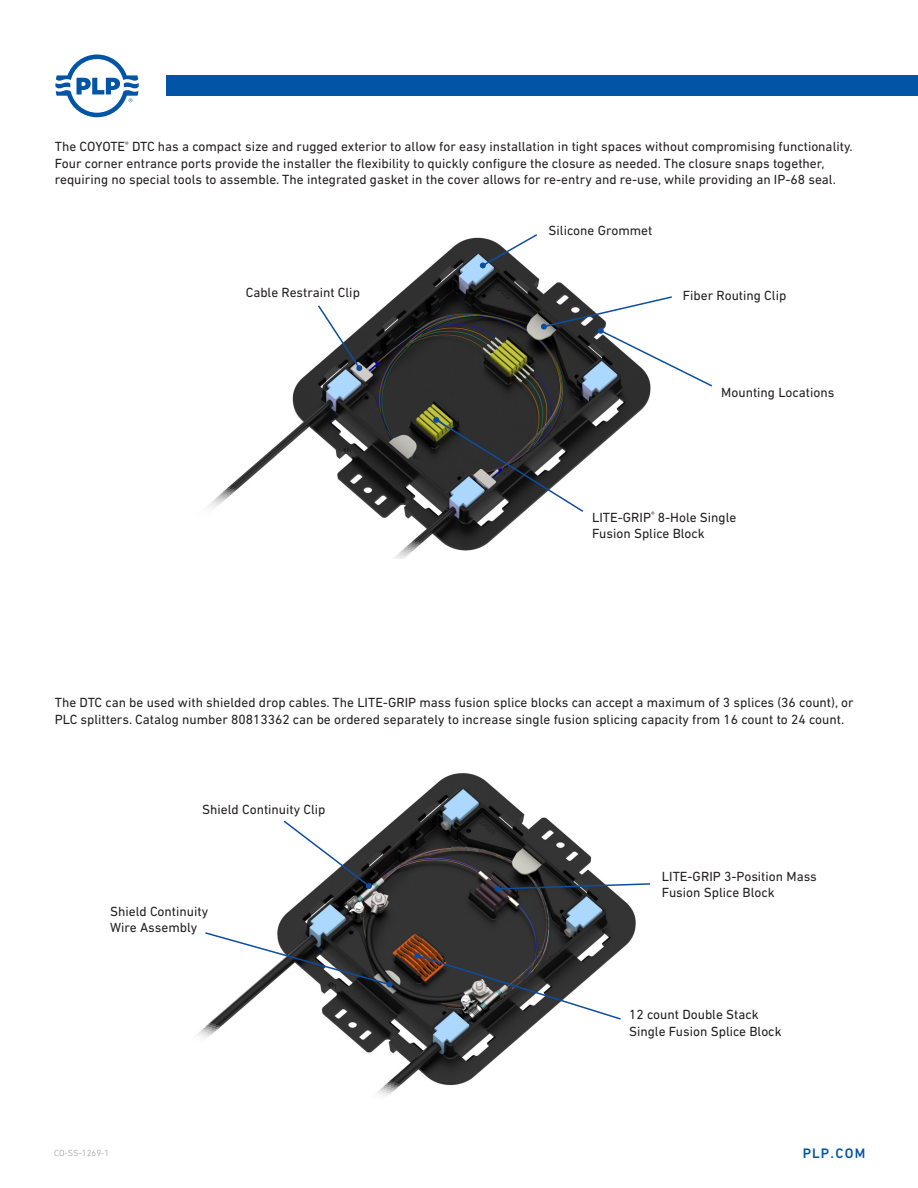
<style>
.page{position:relative;width:918px;height:1188px;background:#fff}
.page>*{position:absolute;margin:0;border:0;box-sizing:border-box;transform-origin:0 0}
.t1{font:500 13.95px "DIN Next LT Pro";letter-spacing:.08em;color:#0154a6}
.t2{font:13.5px/16.5px "DIN Next LT Pro";color:#231f20}
.t3{font:300 9px "DIN Next LT Pro";color:#939598}
</style>
<div class="page">
<svg style="left:55px;top:55px;width:84px;height:62px"></svg>
<div style="left:166px;top:75px;width:752px;height:21px;background:#0154a6"></div>
<img style="left:208px;top:237px;width:443px;height:322px">
<img style="left:197px;top:773px;width:439px;height:324px">
<svg style="left:480px;top:234px;width:59px;height:34px"></svg>
<svg style="left:316px;top:304px;width:46px;height:67px"></svg>
<svg style="left:541px;top:295px;width:172px;height:93px"></svg>
<svg style="left:433px;top:417px;width:152px;height:96px"></svg>
<svg style="left:204px;top:931px;width:188px;height:56px"></svg>
<svg style="left:282px;top:819px;width:90px;height:70px"></svg>
<svg style="left:495px;top:882px;width:156px;height:10px"></svg>
<svg style="left:414px;top:953px;width:208px;height:68px"></svg>
<p class="t2" style="left:55px;top:138px;width:799px">The COYOTE<sup>®</sup> DTC has a compact size and rugged exterior to allow for easy installation in tight spaces without compromising functionality.<br>Four corner entrance ports provide the installer the flexibility to quickly configure the closure as needed. The closure snaps together, requiring no special tools to assemble. The integrated gasket in the cover allows for re-entry and re-use, while providing an IP-68 seal.</p>
<p class="t2" style="left:246px;top:284px;width:116px">Cable Restraint Clip</p>
<p class="t2" style="left:549px;top:222px;width:105px">Silicone Grommet</p>
<p class="t2" style="left:683px;top:287px;width:105px">Fiber Routing Clip</p>
<p class="t2" style="left:721px;top:384px;width:115px">Mounting Locations</p>
<p class="t2" style="left:592px;top:509px;width:146px">LITE-GRIP<sup>®</sup> 8-Hole Single</p>
<p class="t2" style="left:592px;top:525px;width:114px">Fusion Splice Block</p>
<p class="t2" style="left:55px;top:694px;width:800px">The DTC can be used with shielded drop cables. The LITE-GRIP mass fusion splice blocks can accept a maximum of 3 splices (36 count), or<br>PLC splitters. Catalog number 80813362 can be ordered separately to increase single fusion splicing capacity from 16 count to 24 count.</p>
<p class="t2" style="left:202px;top:801px;width:125px">Shield Continuity Clip</p>
<p class="t2" style="left:110px;top:903px;width:100px">Shield Continuity</p>
<p class="t2" style="left:110px;top:919px;width:89px">Wire Assembly</p>
<p class="t2" style="left:662px;top:868px;width:156px">LITE-GRIP 3-Position Mass</p>
<p class="t2" style="left:662px;top:884px;width:114px">Fusion Splice Block</p>
<p class="t2" style="left:629px;top:1006px;width:131px">12 count Double Stack</p>
<p class="t2" style="left:629px;top:1023px;width:154px">Single Fusion Splice Block</p>
<p class="t3" style="left:54px;top:1148px;width:57px">CO-SS-1269-1</p>
<p class="t1" style="left:803px;top:1146px;width:64px">PLP.COM</p>
</div>
